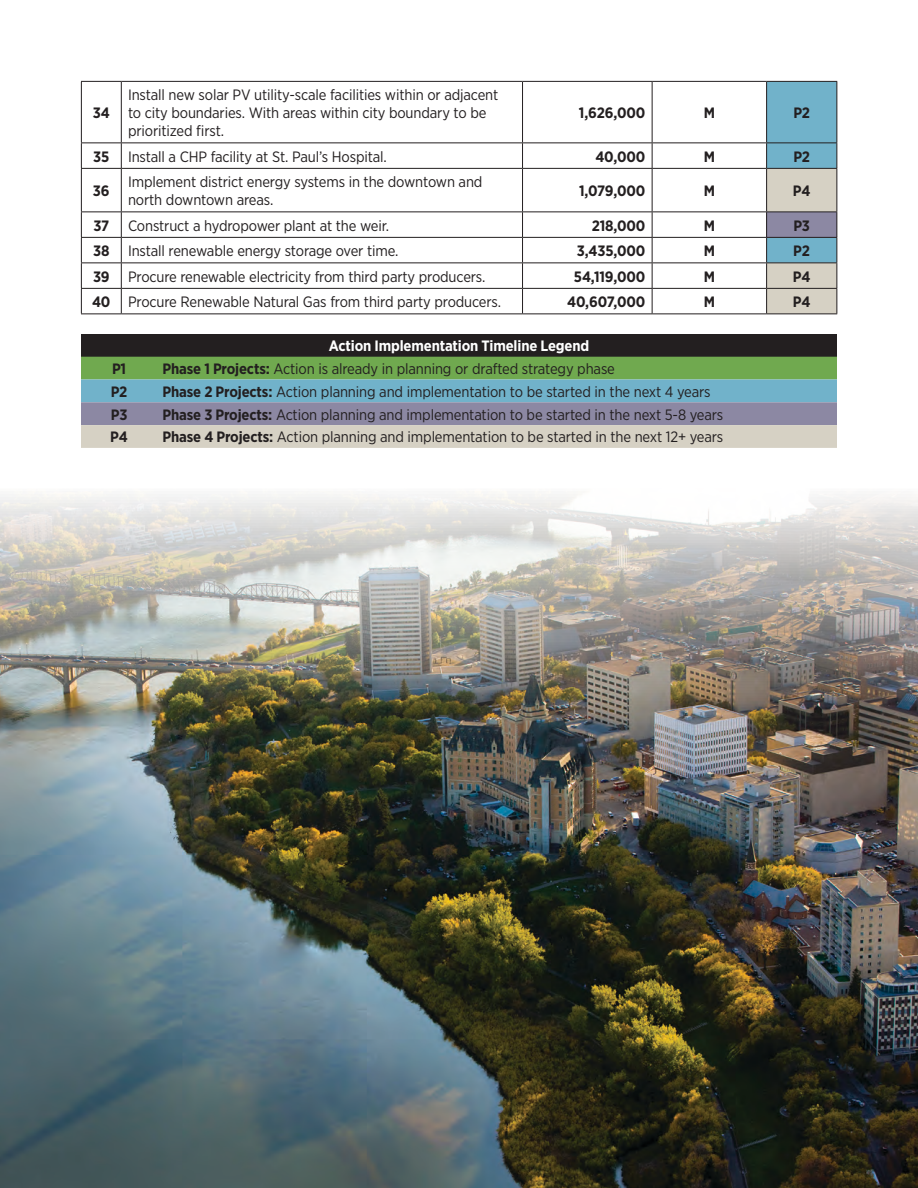
<style>
.page{position:relative;width:918px;height:1188px;background:#fff}
.page>*{position:absolute;margin:0;border:0;box-sizing:border-box;transform-origin:0 0}
.t1{font:15px/18px "Gotham Narrow";letter-spacing:-.01em;color:#231f20}
.t2{font:700 15px "Gotham Narrow";letter-spacing:-.01em;color:#231f20}
.t3{font:700 15px "Gotham Narrow";letter-spacing:-.01em;color:#fff}
.s1{font-weight:700}
</style>
<div class="page">
<hr style="left:81px;top:81px;width:40px;height:1px;background:#231f20">
<hr style="left:81px;top:82px;width:1px;height:60px;background:#231f20">
<hr style="left:121px;top:81px;width:402px;height:1px;background:#231f20">
<hr style="left:121px;top:82px;width:1px;height:60px;background:#231f20">
<hr style="left:523px;top:81px;width:129px;height:1px;background:#231f20">
<hr style="left:522px;top:82px;width:1px;height:60px;background:#231f20">
<hr style="left:652px;top:81px;width:115px;height:1px;background:#231f20">
<hr style="left:652px;top:82px;width:1px;height:60px;background:#231f20">
<hr style="left:81px;top:142px;width:40px;height:1px;background:#231f20">
<svg style="left:81px;top:143px;width:1px;height:25px"></svg>
<hr style="left:121px;top:142px;width:402px;height:1px;background:#231f20">
<svg style="left:121px;top:143px;width:1px;height:25px"></svg>
<hr style="left:523px;top:142px;width:129px;height:1px;background:#231f20">
<svg style="left:522px;top:143px;width:1px;height:25px"></svg>
<hr style="left:652px;top:142px;width:115px;height:1px;background:#231f20">
<svg style="left:652px;top:143px;width:1px;height:25px"></svg>
<hr style="left:81px;top:168px;width:40px;height:1px;background:#231f20">
<hr style="left:81px;top:169px;width:1px;height:42px;background:#231f20">
<hr style="left:121px;top:168px;width:402px;height:1px;background:#231f20">
<hr style="left:121px;top:169px;width:1px;height:42px;background:#231f20">
<hr style="left:523px;top:168px;width:129px;height:1px;background:#231f20">
<hr style="left:522px;top:169px;width:1px;height:42px;background:#231f20">
<hr style="left:652px;top:168px;width:115px;height:1px;background:#231f20">
<hr style="left:652px;top:169px;width:1px;height:42px;background:#231f20">
<hr style="left:81px;top:211px;width:40px;height:1px;background:#231f20">
<hr style="left:121px;top:211px;width:402px;height:1px;background:#231f20">
<hr style="left:523px;top:211px;width:129px;height:1px;background:#231f20">
<hr style="left:652px;top:211px;width:115px;height:1px;background:#231f20">
<hr style="left:81px;top:237px;width:40px;height:1px;background:#231f20">
<hr style="left:121px;top:237px;width:402px;height:1px;background:#231f20">
<hr style="left:523px;top:237px;width:129px;height:1px;background:#231f20">
<hr style="left:652px;top:237px;width:115px;height:1px;background:#231f20">
<hr style="left:81px;top:262px;width:40px;height:1px;background:#231f20">
<hr style="left:121px;top:262px;width:402px;height:1px;background:#231f20">
<hr style="left:523px;top:262px;width:129px;height:1px;background:#231f20">
<hr style="left:652px;top:262px;width:115px;height:1px;background:#231f20">
<hr style="left:81px;top:288px;width:40px;height:1px;background:#231f20">
<svg style="left:81px;top:212px;width:1px;height:101px"></svg>
<hr style="left:121px;top:288px;width:402px;height:1px;background:#231f20">
<svg style="left:121px;top:212px;width:1px;height:101px"></svg>
<hr style="left:523px;top:288px;width:129px;height:1px;background:#231f20">
<svg style="left:522px;top:212px;width:1px;height:101px"></svg>
<hr style="left:652px;top:288px;width:115px;height:1px;background:#231f20">
<svg style="left:652px;top:212px;width:1px;height:101px"></svg>
<svg style="left:766px;top:81px;width:71px;height:232px;background:#96b2ba"></svg>
<hr style="left:81px;top:313px;width:40px;height:1px;background:#231f20">
<hr style="left:121px;top:313px;width:402px;height:1px;background:#231f20">
<hr style="left:523px;top:313px;width:129px;height:1px;background:#231f20">
<hr style="left:652px;top:313px;width:115px;height:1px;background:#231f20">
<hr style="left:767px;top:313px;width:70px;height:1px;background:#231f20">
<div style="left:81px;top:334px;width:756px;height:23px;background:#231f20"></div>
<svg style="left:81px;top:357px;width:756px;height:91px;background:#91ada1"></svg>
<img style="left:0;top:494px;width:918px;height:694px">
<p class="t2" style="left:93px;top:103px;width:19px">34</p>
<p class="t1" style="left:128px;top:86px;width:372px">Install new solar PV utility-scale facilities within or adjacent to city boundaries. With areas within city boundary to be prioritized first.</p>
<p class="t2" style="left:579px;top:103px;width:68px">1,626,000</p>
<p class="t2" style="left:704px;top:103px;width:13px">M</p>
<p class="t2" style="left:793px;top:103px;width:18px">P2</p>
<p class="t2" style="left:93px;top:147px;width:18px">35</p>
<p class="t1" style="left:128px;top:147px;width:260px">Install a CHP facility at St. Paul’s Hospital.</p>
<p class="t2" style="left:595px;top:147px;width:51px">40,000</p>
<p class="t2" style="left:704px;top:147px;width:13px">M</p>
<p class="t2" style="left:793px;top:147px;width:18px">P2</p>
<p class="t2" style="left:93px;top:181px;width:18px">36</p>
<p class="t1" style="left:128px;top:173px;width:356px">Implement district energy systems in the downtown and north downtown areas.</p>
<p class="t2" style="left:579px;top:181px;width:68px">1,079,000</p>
<p class="t2" style="left:704px;top:181px;width:13px">M</p>
<p class="t2" style="left:793px;top:181px;width:19px">P4</p>
<p class="t2" style="left:93px;top:216px;width:17px">37</p>
<p class="t1" style="left:128px;top:216px;width:263px">Construct a hydropower plant at the weir.</p>
<p class="t2" style="left:592px;top:216px;width:55px">218,000</p>
<p class="t2" style="left:704px;top:216px;width:13px">M</p>
<p class="t2" style="left:793px;top:216px;width:18px">P3</p>
<p class="t2" style="left:93px;top:241px;width:18px">38</p>
<p class="t1" style="left:128px;top:242px;width:272px">Install renewable energy storage over time.</p>
<p class="t2" style="left:577px;top:241px;width:70px">3,435,000</p>
<p class="t2" style="left:704px;top:241px;width:13px">M</p>
<p class="t2" style="left:793px;top:241px;width:18px">P2</p>
<p class="t2" style="left:93px;top:267px;width:18px">39</p>
<p class="t1" style="left:128px;top:267px;width:359px">Procure renewable electricity from third party producers.</p>
<p class="t2" style="left:574px;top:267px;width:73px">54,119,000</p>
<p class="t2" style="left:704px;top:267px;width:13px">M</p>
<p class="t2" style="left:793px;top:267px;width:19px">P4</p>
<p class="t2" style="left:92px;top:292px;width:20px">40</p>
<p class="t1" style="left:128px;top:293px;width:375px">Procure Renewable Natural Gas from third party producers.</p>
<p class="t2" style="left:567px;top:292px;width:80px">40,607,000</p>
<p class="t2" style="left:704px;top:292px;width:13px">M</p>
<p class="t2" style="left:793px;top:292px;width:19px">P4</p>
<p class="t3" style="left:329px;top:336px;width:262px">Action Implementation Timeline Legend</p>
<p class="t2" style="left:112px;top:359px;width:16px">P1</p>
<p class="t1" style="left:163px;top:360px;width:454px"><span class="s1">Phase 1 Projects:</span> Action is already in planning or drafted strategy phase</p>
<p class="t2" style="left:111px;top:382px;width:18px">P2</p>
<p class="t1" style="left:163px;top:382px;width:550px"><span class="s1">Phase 2 Projects:</span> Action planning and implementation to be started in the next 4 years</p>
<p class="t2" style="left:111px;top:405px;width:18px">P3</p>
<p class="t1" style="left:163px;top:405px;width:562px"><span class="s1">Phase 3 Projects:</span> Action planning and implementation to be started in the next 5-8 years</p>
<p class="t2" style="left:110px;top:428px;width:19px">P4</p>
<p class="t1" style="left:163px;top:428px;width:562px"><span class="s1">Phase 4 Projects:</span> Action planning and implementation to be started in the next 12+ years</p>
</div>
